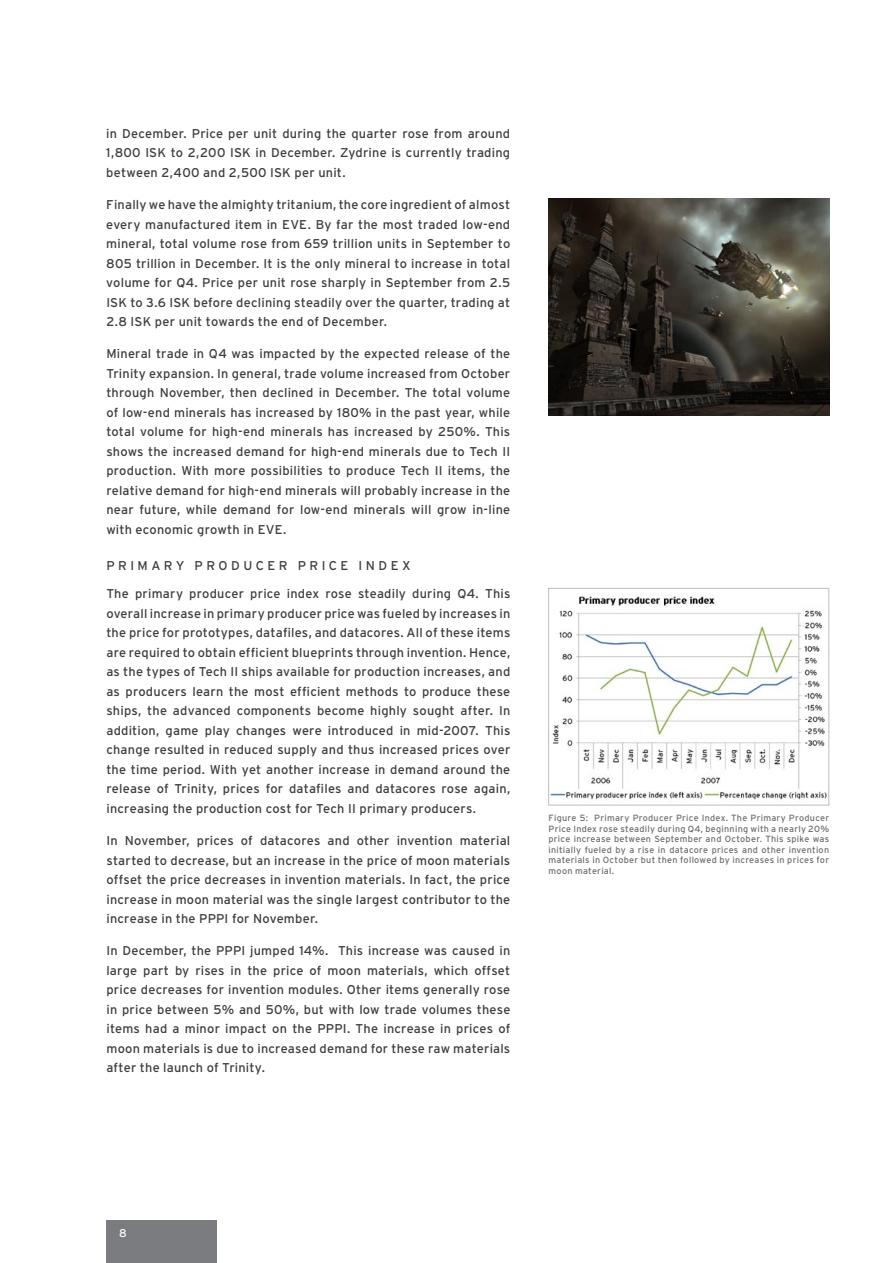
<style>
.page{position:relative;width:893px;height:1263px;background:#fff}
.page>*{position:absolute;margin:0;border:0;box-sizing:border-box;transform-origin:0 0}
.t1{font:12.75px/19.5px "Interstate";letter-spacing:.02em;color:#3e3e3f;text-align:justify}
.t2{font:12.75px/28px "Interstate";letter-spacing:.265em;color:#3e3e3f}
.t3{font:11.25px "Interstate";color:#fff}
.t4{font:9px/10.5px "Interstate";letter-spacing:.03em;color:#6c6d70;text-align:justify}
</style>
<div class="page">
<div style="left:106px;top:1220px;width:111px;height:43px;background:#7a7c7f"></div>
<img style="left:550px;top:596px;width:277px;height:204px">
<div style="left:548px;top:588px;width:281px;height:217px;border:1px solid #bcbdc0"></div>
<img style="left:549px;top:198px;width:280px;height:217px">
<p class="t1" style="left:106px;top:124px;width:405px">in December. Price per unit during the quarter rose from around<br>1,800 ISK</p>
<p class="t1" style="left:106px;top:143px;width:405px;text-indent:149px">in December. Zydrine is currently trading between 2,400 and 2,500 ISK</p>
<p class="t1" style="left:171px;top:143px;width:67px">to 2,200 ISK</p>
<p class="t1" style="left:295px;top:163px;width:53px">per unit.</p>
<p class="t1" style="left:106px;top:195px;width:405px">Finally we have the almighty tritanium, the core ingredient of almost every manufactured item in EVE. By far the most traded low-end mineral, total volume rose from 659 trillion units in September to 805 trillion in December. It is the only mineral to increase in total volume for Q4. Price per unit rose sharply in September from 2.5<br>ISK</p>
<p class="t1" style="left:130px;top:292px;width:47px">to 3.6 ISK</p>
<p class="t1" style="left:194px;top:292px;width:318px">before declining steadily over the quarter, trading at</p>
<p class="t1" style="left:106px;top:312px;width:32px">2.8 ISK</p>
<p class="t1" style="left:155px;top:312px;width:233px">per unit towards the end of December.</p>
<p class="t1" style="left:106px;top:344px;width:405px;text-align:left">M ineral trade in Q4 was impacted by the expected release of the Trinity expansion. I n general, trade volume increased from October through November, then declined in December. The total volume of low-end minerals has increased by 180% in the past year, while total volume for high-end minerals has increased by 250%. This shows the increased demand for high-end minerals due to Tech II production. With more possibilities to produce Tech II items, the relative demand for high-end minerals will probably increase in the near future, while demand for low-end minerals will grow in-line with economic growth in EVE.</p>
<p class="t2" style="left:106px;top:552px;width:405px">P rimary P ro duce r P rice I nde x<br>The primary producer price index rose steadily during Q4. This</p>
<p class="t1" style="left:106px;top:603px;width:405px">overall increase in primary producer price was fueled by increases in the price for prototypes, datafiles, and datacores. All of these items are required to obtain efficient blueprints through invention. Hence, as the types of Tech II ships available for production increases, and as producers learn the most efficient methods to produce these ships, the advanced components become highly sought after. I n addition, game play changes were introduced in mid-2007. This change resulted in reduced supply and thus increased prices over the time period. With yet another increase in demand around the release of Trinity, prices for datafiles and datacores rose again, increasing the production cost for Tech II primary producers.</p>
<p class="t1" style="left:106px;top:831px;width:405px">I n N ovember, prices of datacores and other invention material started to decrease, but an increase in the price of moon materials offset the price decreases in invention materials. I n fact, the price increase in moon material was the single largest contributor to the increase in the PPPI</p>
<p class="t1" style="left:232px;top:909px;width:88px">for November.</p>
<p class="t1" style="left:106px;top:941px;width:118px">I n December, the PPPI</p>
<p class="t1" style="left:106px;top:941px;width:405px;text-indent:144px">jumped 14%. This increase was caused in large part by rises in the price of moon materials, which offset price decreases for invention modules. Other items generally rose in price between 5% and 50%, but with low trade volumes these items had a minor impact on the PPPI</p>
<p class="t1" style="left:106px;top:1019px;width:405px;text-indent:241px">. The increase in prices of moon materials is due to increased demand for these raw materials after the launch of Trinity.</p>
<p class="t4" style="left:548px;top:813px;width:282px">Figure 5: Primary Producer Price I ndex. The Primary Producer Price I ndex rose steadily during Q4, beginning with a nearly 20% price increase between September and October. This spike was initially fueled by a rise in datacore prices and other invention materials in October but then followed by increases in prices for moon material.</p>
<p class="t3" style="left:119px;top:1226px;width:9px">8</p>
</div>
